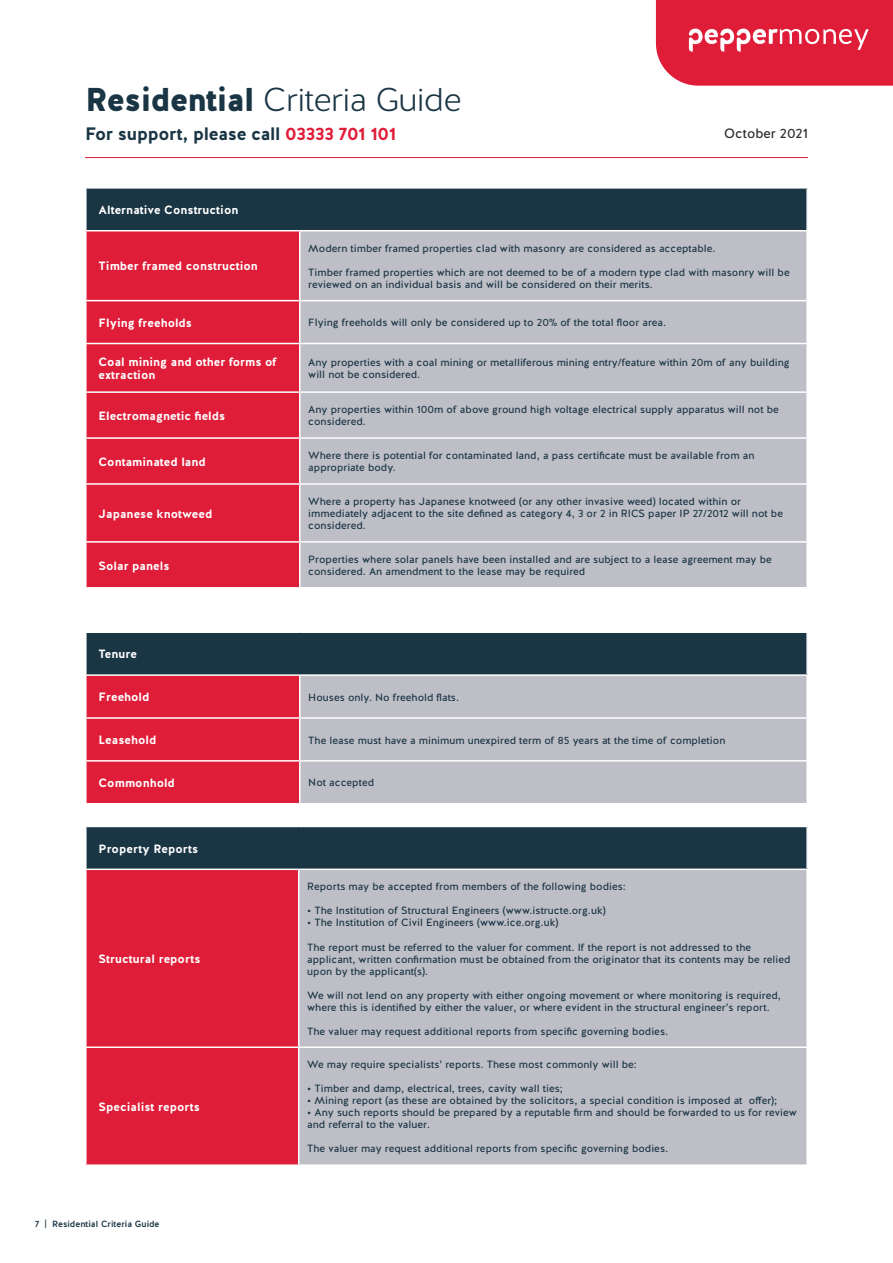
<style>
.page{position:relative;width:893px;height:1263px;background:#fff}
.page>*{position:absolute;margin:0;border:0;box-sizing:border-box;transform-origin:0 0}
.t1{font:300 33px "Halis R";letter-spacing:-.02em;color:#1a3544}
.t2{font:700 18px "Halis R";letter-spacing:-.02em;color:#1a3544}
.t3{font:13.5px "Halis R";color:#292c2f}
.Left_Collum_Text{font:700 12px "Halis R";color:#fff}
.Table_Header_Text{font:700 12px "Halis R";color:#fff}
.Right_Collum_Text{font:10.5px/12px "Halis R";color:#1a3544}
.t4{font:500 9px "Halis R";color:#1a3544}
.s1{font-weight:900}
.s2{color:#df1d39}
</style>
<div class="page">
<svg style="left:656px;top:0;width:237px;height:86px;background:#e1304a"></svg>
<hr style="left:85px;top:157px;width:723px;height:1px;background:#df1d39">
<div style="left:86px;top:188px;width:721px;height:43px;background:#1a3544"></div>
<div style="left:87px;top:231px;width:212px;height:356px;background:#df1d39"></div>
<div style="left:301px;top:231px;width:505px;height:356px;background:#bebec6"></div>
<hr style="left:85px;top:187px;width:215px;height:2px;background:#fff">
<hr style="left:85px;top:189px;width:2px;height:41px;background:#fff">
<hr style="left:300px;top:187px;width:508px;height:2px;background:#fff">
<hr style="left:806px;top:189px;width:2px;height:41px;background:#fff">
<hr style="left:85px;top:230px;width:215px;height:1px;background:#fff">
<hr style="left:300px;top:230px;width:508px;height:1px;background:#fff">
<hr style="left:85px;top:300px;width:215px;height:1px;background:#fff">
<hr style="left:300px;top:300px;width:508px;height:1px;background:#fff">
<hr style="left:85px;top:343px;width:215px;height:1px;background:#fff">
<hr style="left:300px;top:343px;width:508px;height:1px;background:#fff">
<hr style="left:85px;top:391px;width:215px;height:2px;background:#fff">
<hr style="left:300px;top:391px;width:508px;height:2px;background:#fff">
<hr style="left:85px;top:437px;width:215px;height:2px;background:#fff">
<hr style="left:300px;top:437px;width:508px;height:2px;background:#fff">
<hr style="left:85px;top:483px;width:215px;height:2px;background:#fff">
<hr style="left:300px;top:483px;width:508px;height:2px;background:#fff">
<hr style="left:85px;top:541px;width:215px;height:2px;background:#fff">
<hr style="left:300px;top:541px;width:508px;height:2px;background:#fff">
<div style="left:86px;top:632px;width:721px;height:43px;background:#1a3544"></div>
<div style="left:87px;top:676px;width:212px;height:127px;background:#df1d39"></div>
<div style="left:301px;top:676px;width:505px;height:127px;background:#bebec6"></div>
<hr style="left:85px;top:631px;width:215px;height:2px;background:#fff">
<hr style="left:85px;top:633px;width:2px;height:41px;background:#fff">
<hr style="left:300px;top:631px;width:508px;height:2px;background:#fff">
<hr style="left:806px;top:633px;width:2px;height:41px;background:#fff">
<hr style="left:85px;top:674px;width:215px;height:2px;background:#fff">
<hr style="left:300px;top:674px;width:508px;height:2px;background:#fff">
<hr style="left:85px;top:717px;width:215px;height:2px;background:#fff">
<hr style="left:300px;top:717px;width:508px;height:2px;background:#fff">
<hr style="left:85px;top:760px;width:215px;height:2px;background:#fff">
<hr style="left:300px;top:760px;width:508px;height:2px;background:#fff">
<div style="left:86px;top:826px;width:721px;height:43px;background:#1a3544"></div>
<div style="left:87px;top:870px;width:211px;height:294px;background:#df1d39"></div>
<div style="left:299px;top:870px;width:507px;height:294px;background:#bebec6"></div>
<hr style="left:85px;top:826px;width:214px;height:1px;background:#fff">
<hr style="left:85px;top:827px;width:2px;height:41px;background:#fff">
<hr style="left:299px;top:826px;width:509px;height:1px;background:#fff">
<hr style="left:806px;top:827px;width:2px;height:41px;background:#fff">
<hr style="left:85px;top:868px;width:214px;height:2px;background:#fff">
<hr style="left:299px;top:868px;width:509px;height:2px;background:#fff">
<hr style="left:85px;top:1046px;width:214px;height:2px;background:#fff">
<hr style="left:299px;top:1046px;width:509px;height:2px;background:#fff">
<h1 class="t1" style="left:85px;top:79px;width:378px"><span class="s1">Residential</span> Criteria Guide</h1>
<h2 class="t2" style="left:85px;top:122px;width:313px">For support, please call <span class="s2">03333 701 101</span></h2>
<p class="t3" style="left:724px;top:124px;width:85px">October 2021</p>
<p class="Table_Header_Text" style="left:99px;top:202px;width:141px">Alternative Construction</p>
<p class="Left_Collum_Text" style="left:99px;top:259px;width:161px">Timber framed construction</p>
<p class="Right_Collum_Text" style="left:308px;top:242px;width:409px">Modern timber framed properties clad with masonry are considered as acceptable.</p>
<p class="Right_Collum_Text" style="left:308px;top:266px;width:483px">Timber framed properties which are not deemed to be of a modern type clad with masonry will be reviewed on an individual basis and will be considered on their merits.</p>
<p class="Left_Collum_Text" style="left:99px;top:315px;width:95px">Flying freeholds</p>
<p class="Right_Collum_Text" style="left:308px;top:317px;width:359px">Flying freeholds will only be considered up to 20% of the total floor area.</p>
<p class="Left_Collum_Text" style="left:99px;top:354px;width:180px">Coal mining and other forms of</p>
<p class="Left_Collum_Text" style="left:99px;top:367px;width:58px">extraction</p>
<p class="Right_Collum_Text" style="left:308px;top:357px;width:483px">Any properties with a coal mining or metalliferous mining entry/feature within 20m of any building will not be considered.</p>
<p class="Left_Collum_Text" style="left:99px;top:408px;width:128px">Electromagnetic fields</p>
<p class="Right_Collum_Text" style="left:308px;top:404px;width:472px">Any properties within 100m of above ground high voltage electrical supply apparatus will not be considered.</p>
<p class="Left_Collum_Text" style="left:99px;top:454px;width:109px">Contaminated land</p>
<p class="Right_Collum_Text" style="left:308px;top:450px;width:448px">Where there is potential for contaminated land, a pass certificate must be available from an appropriate body.</p>
<p class="Left_Collum_Text" style="left:99px;top:506px;width:115px">Japanese knotweed</p>
<p class="Right_Collum_Text" style="left:308px;top:496px;width:476px">Where a property has Japanese knotweed (or any other invasive weed) located within or immediately adjacent to the site defined as category 4, 3 or 2 in RICS paper IP 27/2012 will not be considered.</p>
<p class="Left_Collum_Text" style="left:99px;top:558px;width:72px">Solar panels</p>
<p class="Right_Collum_Text" style="left:308px;top:554px;width:465px">Properties where solar panels have been installed and are subject to a lease agreement may be considered. An amendment to the lease may be required</p>
<p class="Table_Header_Text" style="left:99px;top:646px;width:40px">Tenure</p>
<p class="Left_Collum_Text" style="left:99px;top:689px;width:52px">Freehold</p>
<p class="Right_Collum_Text" style="left:308px;top:691px;width:152px">Houses only. No freehold flats.</p>
<p class="Left_Collum_Text" style="left:99px;top:732px;width:59px">Leasehold</p>
<p class="Right_Collum_Text" style="left:308px;top:734px;width:419px">The lease must have a minimum unexpired term of 85 years at the time of completion</p>
<p class="Left_Collum_Text" style="left:99px;top:775px;width:78px">Commonhold</p>
<p class="Right_Collum_Text" style="left:308px;top:777px;width:67px">Not accepted</p>
<p class="Table_Header_Text" style="left:99px;top:841px;width:101px">Property Reports</p>
<p class="Left_Collum_Text" style="left:99px;top:951px;width:104px">Structural reports</p>
<p class="Left_Collum_Text" style="left:99px;top:1099px;width:103px">Specialist reports</p>
<p class="t4" style="left:35px;top:1218px;width:126px">7 | Residential Criteria Guide</p>
<p class="Right_Collum_Text" style="left:307px;top:881px;width:320px">Reports may be accepted from members of the following bodies:</p>
<p class="Right_Collum_Text" style="left:307px;top:905px;width:300px">• The Institution of Structural Engineers (www.istructe.org.uk)</p>
<p class="Right_Collum_Text" style="left:307px;top:917px;width:253px">• The Institution of Civil Engineers (www.ice.org.uk)</p>
<p class="Right_Collum_Text" style="left:307px;top:941px;width:485px">The report must be referred to the valuer for comment. If the report is not addressed to the applicant, written confirmation must be obtained from the originator that its contents may be relied upon by the applicant(s).</p>
<p class="Right_Collum_Text" style="left:307px;top:989px;width:475px">We will not lend on any property with either ongoing movement or where monitoring is required, where this is identified by either the valuer, or where evident in the structural engineer’s report.</p>
<p class="Right_Collum_Text" style="left:307px;top:1025px;width:362px">The valuer may request additional reports from specific governing bodies.</p>
<p class="Right_Collum_Text" style="left:307px;top:1059px;width:331px">We may require specialists’ reports. These most commonly will be:</p>
<p class="Right_Collum_Text" style="left:307px;top:1083px;width:257px">• Timber and damp, electrical, trees, cavity wall ties;</p>
<p class="Right_Collum_Text" style="left:307px;top:1095px;width:472px">• Mining report (as these are obtained by the solicitors, a special condition is imposed at offer);</p>
<p class="Right_Collum_Text" style="left:307px;top:1107px;width:491px">• Any such reports should be prepared by a reputable firm and should be forwarded to us for review and referral to the valuer.</p>
<p class="Right_Collum_Text" style="left:307px;top:1143px;width:362px">The valuer may request additional reports from specific governing bodies.</p>
</div>
